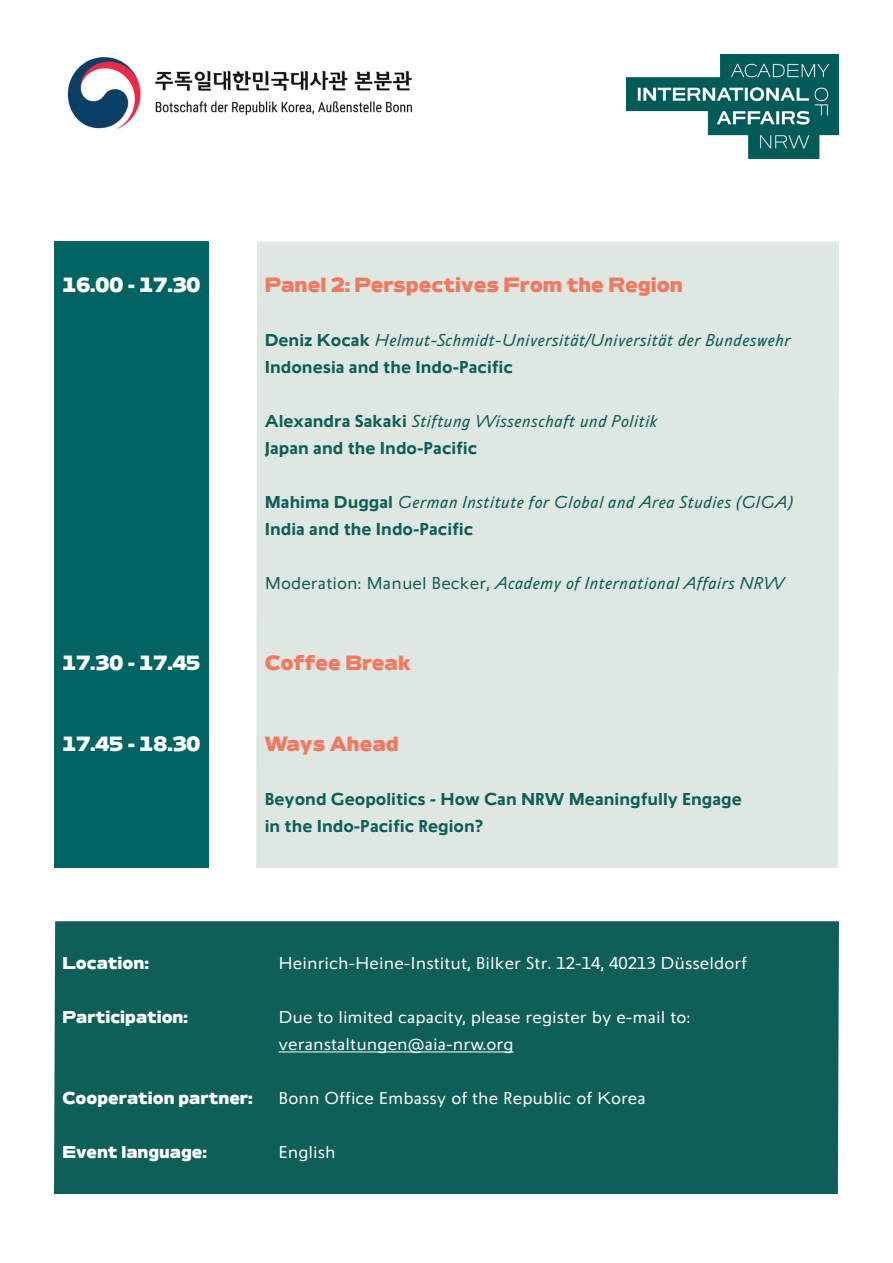
<style>
.page{position:relative;width:893px;height:1263px;background:#fff}
.page>*{position:absolute;margin:0;border:0;box-sizing:border-box;transform-origin:0 0}
.t1{font:900 18px "Ambiguity Generous";color:#f37860}
.t2{font:900 18px "Ambiguity Generous";color:#fff}
.t3{font:italic 15px/27px "Ambiguity Tradition";color:#0e5f57}
.t4{font:15px/27px "Ambiguity Tradition";color:#fff}
.t5{font:700 15px/27px "Ambiguity Tradition";color:#0e5f57}
.t6{font:900 15px "Ambiguity Generous";color:#fff}
.s1{font-weight:700;font-style:normal}
.s2{font-weight:400;font-style:italic}
.s3{font-style:normal}
</style>
<div class="page">
<div style="left:256px;top:242px;width:583px;height:626px;background:#dfe7e3"></div>
<div style="left:54px;top:242px;width:155px;height:626px;background:#016462"></div>
<img style="left:626px;top:54px;width:213px;height:104px">
<img style="left:67px;top:57px;width:345px;height:73px">
<div style="left:54px;top:921px;width:785px;height:273px;background:#0e5f57"></div>
<hr style="left:279px;top:1051px;width:235px;height:1px;background:#fff">
<p class="t2" style="left:63px;top:271px;width:139px">16.00 - 17.30</p>
<p class="t1" style="left:265px;top:271px;width:420px">Panel 2: Perspectives From the Region</p>
<p class="t3" style="left:265px;top:326px;width:528px"><span class="s1">Deniz Kocak</span> Helmut-Schmidt-Universität/Universität der Bundeswehr<br><span class="s1">Indonesia and the Indo-Pacific</span></p>
<p class="t5" style="left:265px;top:407px;width:394px">Alexandra Sakaki <span class="s2">Stiftung Wissenschaft und Politik<br></span>Japan and the Indo-Pacific</p>
<p class="t3" style="left:265px;top:488px;width:530px"><span class="s1">Mahima Duggal</span> German Institute for Global and Area Studies (GIGA)<br><span class="s1">India and the Indo-Pacific</span></p>
<p class="t3" style="left:265px;top:569px;width:521px"><span class="s3">Moderation: Manuel Becker,</span> Academy of International Affairs NRW</p>
<p class="t2" style="left:63px;top:649px;width:139px">17.30 - 17.45</p>
<p class="t1" style="left:265px;top:649px;width:148px">Coffee Break</p>
<p class="t2" style="left:63px;top:730px;width:139px">17.45 - 18.30</p>
<p class="t1" style="left:265px;top:730px;width:136px">Ways Ahead</p>
<p class="t5" style="left:265px;top:785px;width:479px">Beyond Geopolitics - How Can NRW Meaningfully Engage in the Indo-Pacific Region?</p>
<p class="t6" style="left:63px;top:951px;width:88px">Location:</p>
<p class="t4" style="left:279px;top:949px;width:470px">Heinrich-Heine-Institut, Bilker Str. 12-14, 40213 Düsseldorf</p>
<p class="t6" style="left:63px;top:1005px;width:127px">Participation:</p>
<p class="t4" style="left:279px;top:1003px;width:413px">Due to limited capacity, please register by e-mail to: veranstaltungen@aia-nrw.org</p>
<p class="t6" style="left:63px;top:1086px;width:192px">Cooperation partner:</p>
<p class="t4" style="left:279px;top:1084px;width:369px">Bonn Office Embassy of the Republic of Korea</p>
<p class="t6" style="left:63px;top:1140px;width:146px">Event language:</p>
<p class="t4" style="left:279px;top:1138px;width:59px">English</p>
</div>
